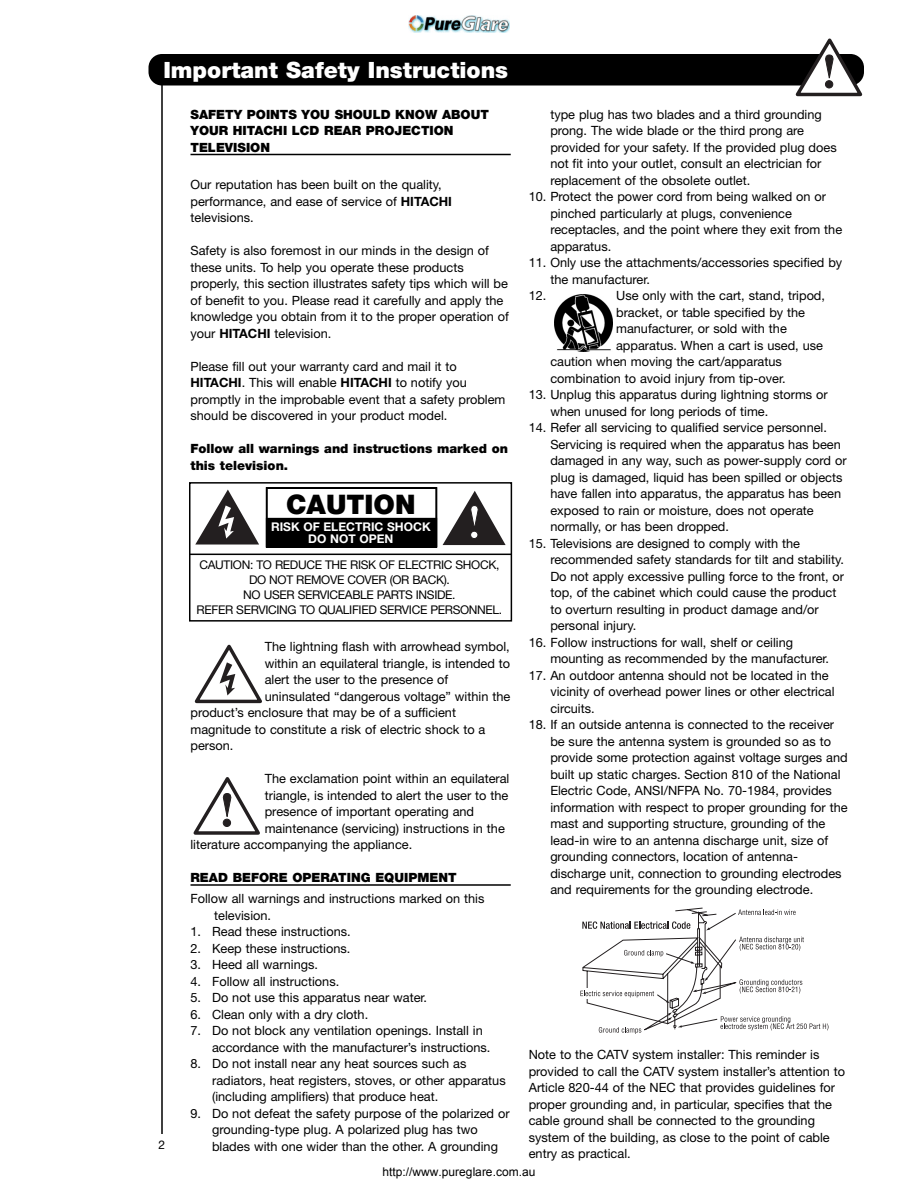
<style>
.page{position:relative;width:918px;height:1188px;background:#fff}
.page>*{position:absolute;margin:0;border:0;box-sizing:border-box;transform-origin:0 0}
.t1{font:900 27px "Helvetica Neue";color:#000}
.t2{font:900 22.5px "Helvetica Neue";color:#fff}
.t3{font:12.75px/16.5px "Helvetica Neue";color:#000}
.t4{font:900 12.75px/16.5px "Helvetica Neue";color:#000}
.t5{font:12px/15px "Helvetica Neue";letter-spacing:-.03em;color:#000;text-align:center}
.t6{font:700 12px/12px "Helvetica Neue";color:#fff;text-align:center}
.t7{font:12px "Arial";color:#000}
.s1{font-weight:700}
</style>
<div class="page">
<hr style="left:161px;top:59px;width:2px;height:1075px;background:#000">
<hr style="left:190px;top:154px;width:321px;height:1px;background:#000">
<hr style="left:190px;top:884px;width:321px;height:2px;background:#000">
<img style="left:555px;top:294px;width:58px;height:58px">
<svg style="left:194px;top:777px;width:66px;height:58px"></svg>
<div style="left:223px;top:819px;width:8px;height:8px;background:#231f20;border-radius:50%"></div>
<div style="left:223px;top:819px;width:8px;height:8px;border:1px solid #231f20;border-radius:50%"></div>
<svg style="left:195px;top:644px;width:67px;height:59px"></svg>
<div style="left:148px;top:54px;width:716px;height:32px;background:#000;border-radius:14px"></div>
<svg style="left:580px;top:908px;width:249px;height:126px"></svg>
<div style="left:189px;top:482px;width:323px;height:140px;border:2px solid #000"></div>
<svg style="left:189px;top:486px;width:324px;height:70px"></svg>
<div style="left:267px;top:519px;width:169px;height:27px;background:#000"></div>
<div style="left:266px;top:518px;width:171px;height:30px;border:2px solid #000"></div>
<svg style="left:796px;top:38px;width:66px;height:58px"></svg>
<div style="left:825px;top:81px;width:8px;height:7px;background:#231f20;border-radius:50%"></div>
<div style="left:825px;top:81px;width:8px;height:7px;border:1px solid #231f20;border-radius:50%"></div>
<img style="left:409px;top:16px;width:100px;height:16px">
<h2 class="t2" style="left:164px;top:62px;width:346px">Important Safety Instructions</h2>
<p class="t4" style="left:190px;top:107px;width:300px">SAFETY POINTS YOU SHOULD KNOW ABOUT<br>YOUR HITACHI LCD REAR PROJECTION<br>TELEVISION</p>
<p class="t3" style="left:190px;top:178px;width:263px">Our reputation has been built on the quality, performance, and ease of service of <span class="s1">HITACHI </span>televisions.</p>
<p class="t3" style="left:190px;top:244px;width:320px">Safety is also foremost in our minds in the design of these units. To help you operate these products properly, this section illustrates safety tips which will be of benefit to you. Please read it carefully and apply the knowledge you obtain from it to the proper operation of your <span class="s1">HITACHI</span> television.</p>
<p class="t3" style="left:190px;top:359px;width:317px">Please fill out your warranty card and mail it to <span class="s1">HITACHI</span>. This will enable <span class="s1">HITACHI</span> to notify you promptly in the improbable event that a safety problem should be discovered in your product model.</p>
<p class="t4" style="left:190px;top:441px;width:319px">Follow all warnings and instructions marked on this television.</p>
<h1 class="t1" style="left:286px;top:495px;width:131px">CAUTION</h1>
<p class="t6" style="left:271px;top:522px;width:161px">RISK OF ELECTRIC SHOCK<br>DO NOT OPEN</p>
<p class="t5" style="left:159px;top:1138px;width:8px">2</p>
<p class="t5" style="left:197px;top:559px;width:307px">CAUTION: TO REDUCE THE RISK OF ELECTRIC SHOCK, DO NOT REMOVE COVER (OR BACK).<br>NO USER SERVICEABLE PARTS INSIDE.<br>REFER SERVICING TO QUALIFIED SERVICE PERSONNEL.</p>
<p class="t3" style="left:265px;top:640px;width:246px">The lightning flash with arrowhead symbol,</p>
<p class="t3" style="left:265px;top:656px;width:247px">within an equilateral triangle, is intended to</p>
<p class="t3" style="left:265px;top:673px;width:185px">alert the user to the presence of</p>
<p class="t3" style="left:265px;top:689px;width:247px">uninsulated “dangerous voltage” within the</p>
<p class="t3" style="left:190px;top:706px;width:267px">product’s enclosure that may be of a sufficient</p>
<p class="t3" style="left:190px;top:722px;width:297px">magnitude to constitute a risk of electric shock to a</p>
<p class="t3" style="left:190px;top:739px;width:44px">person.</p>
<p class="t3" style="left:265px;top:772px;width:246px">The exclamation point within an equilateral</p>
<p class="t3" style="left:265px;top:788px;width:245px">triangle, is intended to alert the user to the</p>
<p class="t3" style="left:265px;top:805px;width:211px">presence of important operating and</p>
<p class="t3" style="left:265px;top:821px;width:242px">maintenance (servicing) instructions in the</p>
<p class="t3" style="left:190px;top:838px;width:223px">literature accompanying the appliance.</p>
<p class="t4" style="left:190px;top:870px;width:268px">READ BEFORE OPERATING EQUIPMENT</p>
<p class="t3" style="left:214px;top:892px;width:272px;text-indent:-24px">Follow all warnings and instructions marked on this television.</p>
<p class="t3" style="left:190px;top:925px;width:162px">1. Read these instructions.</p>
<p class="t3" style="left:190px;top:941px;width:161px">2. Keep these instructions.</p>
<p class="t3" style="left:190px;top:958px;width:129px">3. Heed all warnings.</p>
<p class="t3" style="left:190px;top:974px;width:150px">4. Follow all instructions.</p>
<p class="t3" style="left:190px;top:991px;width:238px">5. Do not use this apparatus near water.</p>
<p class="t3" style="left:190px;top:1007px;width:179px">6. Clean only with a dry cloth.</p>
<p class="t3" style="left:212px;top:1024px;width:280px;text-indent:-22px">7. Do not block any ventilation openings. Install in accordance with the manufacturer’s instructions.</p>
<p class="t3" style="left:212px;top:1057px;width:295px;text-indent:-22px">8. Do not install near any heat sources such as radiators, heat registers, stoves, or other apparatus (including amplifiers) that produce heat.</p>
<p class="t3" style="left:212px;top:1106px;width:299px;text-indent:-22px">9. Do not defeat the safety purpose of the polarized or grounding-type plug. A polarized plug has two blades with one wider than the other. A grounding</p>
<p class="t3" style="left:550px;top:107px;width:288px">type plug has two blades and a third grounding prong. The wide blade or the third prong are provided for your safety. If the provided plug does not fit into your outlet, consult an electrician for replacement of the obsolete outlet.</p>
<p class="t3" style="left:550px;top:190px;width:293px;text-indent:-22px">10. Protect the power cord from being walked on or pinched particularly at plugs, convenience receptacles, and the point where they exit from the apparatus.</p>
<p class="t3" style="left:529px;top:256px;width:315px">11. Only use the attachments/accessories specified by</p>
<p class="t3" style="left:550px;top:272px;width:101px">the manufacturer.</p>
<p class="t3" style="left:529px;top:289px;width:19px">12.</p>
<p class="t3" style="left:616px;top:289px;width:210px">Use only with the cart, stand, tripod,</p>
<p class="t3" style="left:616px;top:305px;width:191px">bracket, or table specified by the</p>
<p class="t3" style="left:616px;top:322px;width:172px">manufacturer, or sold with the</p>
<p class="t3" style="left:616px;top:338px;width:208px">apparatus. When a cart is used, use</p>
<p class="t3" style="left:550px;top:355px;width:233px">caution when moving the cart/apparatus</p>
<p class="t3" style="left:550px;top:371px;width:237px">combination to avoid injury from tip-over.</p>
<p class="t3" style="left:550px;top:388px;width:279px;text-indent:-22px">13. Unplug this apparatus during lightning storms or when unused for long periods of time.</p>
<p class="t3" style="left:550px;top:421px;width:298px;text-indent:-22px">14. Refer all servicing to qualified service personnel.<br>Servicing is required when the apparatus has been damaged in any way, such as power-supply cord or plug is damaged, liquid has been spilled or objects have fallen into apparatus, the apparatus has been exposed to rain or moisture, does not operate normally, or has been dropped.</p>
<p class="t3" style="left:550px;top:536px;width:295px;text-indent:-22px">15. Televisions are designed to comply with the recommended safety standards for tilt and stability.<br>Do not apply excessive pulling force to the front, or top, of the cabinet which could cause the product to overturn resulting in product damage and/or personal injury.</p>
<p class="t3" style="left:550px;top:635px;width:280px;text-indent:-22px">16. Follow instructions for wall, shelf or ceiling mounting as recommended by the manufacturer.</p>
<p class="t3" style="left:550px;top:668px;width:286px;text-indent:-22px">17. An outdoor antenna should not be located in the vicinity of overhead power lines or other electrical circuits.</p>
<p class="t3" style="left:550px;top:717px;width:299px;text-indent:-22px">18. If an outside antenna is connected to the receiver be sure the antenna system is grounded so as to provide some protection against voltage surges and built up static charges. Section 810 of the National Electric Code, ANSI/NFPA No. 70-1984, provides information with respect to proper grounding for the mast and supporting structure, grounding of the lead-in wire to an antenna discharge unit, size of grounding connectors, location of antenna&shy;discharge unit, connection to grounding electrodes and requirements for the grounding electrode.</p>
<p class="t3" style="left:529px;top:1047px;width:318px">Note to the CATV system installer: This reminder is provided to call the CATV system installer’s attention to Article 820-44 of the NEC that provides guidelines for proper grounding and, in particular, specifies that the cable ground shall be connected to the grounding system of the building, as close to the point of cable entry as practical.</p>
<p class="t7" style="left:383px;top:1164px;width:154px">http://www.pureglare.com.au</p>
</div>
